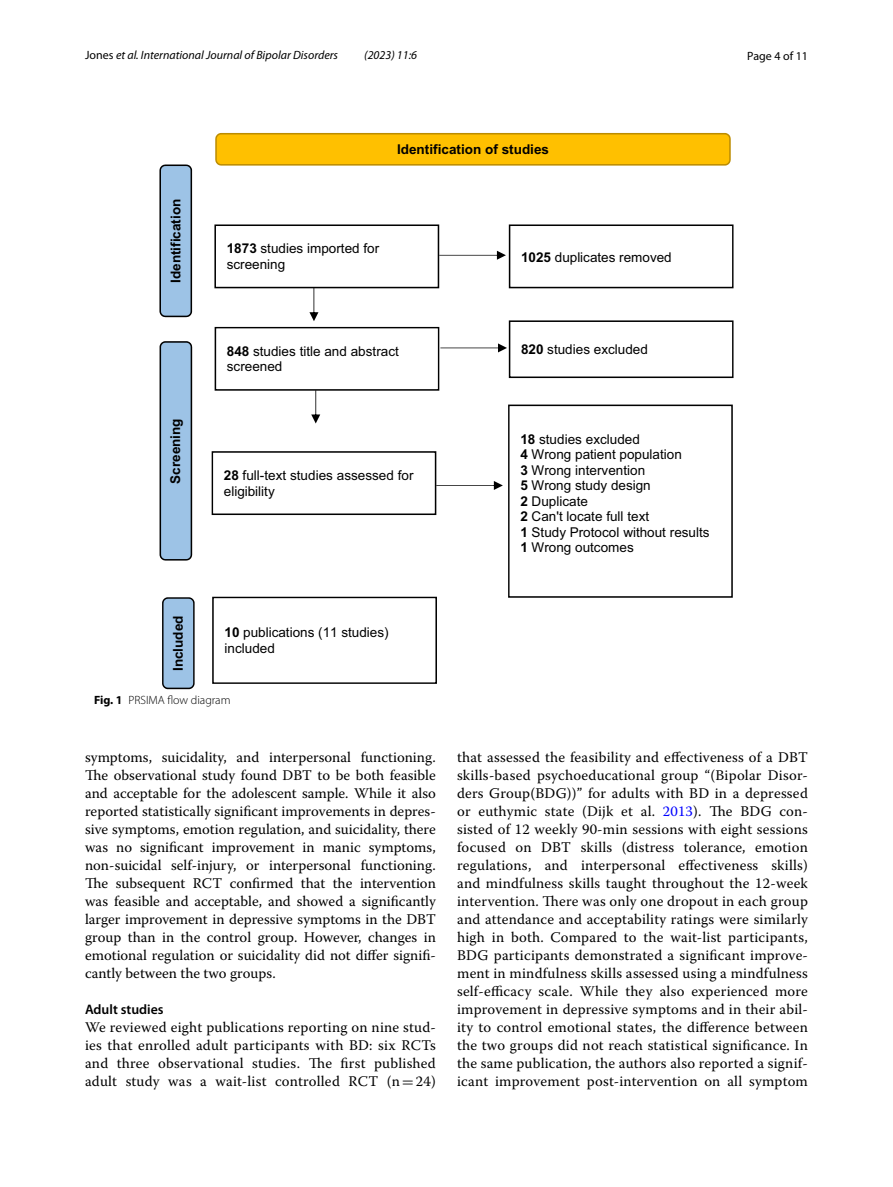
<style>
.page{position:relative;width:893px;height:1187px;background:#fff}
.page>*{position:absolute;margin:0;border:0;box-sizing:border-box;transform-origin:0 0}
.t1{font:14.7px/18px "Warnock Pro";letter-spacing:.015em;color:#000;text-align:justify}
.t2{font:600 13.8px "Myriad Pro";color:#000}
.t3{font:13.5px/15.6px "Arial";color:#000}
.t4{font:700 13.5px "Arial";color:#000}
.t5{font:italic 12px "Myriad Pro";color:#000}
.t6{font:300 12px "Myriad Pro";color:#000}
.t7{font:12px "Myriad Pro";color:#000}
.s1{font-style:normal}
.s2{font-weight:700}
.s3{font-family:"MTSY"}
.s4{color:#00f}
</style>
<div class="page">
<svg style="left:508px;top:423px;width:225px;height:174px"></svg>
<svg style="left:212px;top:596px;width:225px;height:87px"></svg>
<svg style="left:212px;top:451px;width:291px;height:64px"></svg>
<svg style="left:215px;top:133px;width:516px;height:32px;background:#f9bc01"></svg>
<svg style="left:159px;top:164px;width:33px;height:153px;background:#8eafce"></svg>
<svg style="left:160px;top:341px;width:32px;height:219px;background:#8fb2d2"></svg>
<svg style="left:162px;top:597px;width:33px;height:92px;background:#8eaecd"></svg>
<svg style="left:214px;top:224px;width:519px;height:199px"></svg>
<p class="t5" style="left:85px;top:48px;width:255px"><span class="s1">Jones</span> et al. International Journal of Bipolar Disorders</p>
<p class="t5" style="left:364px;top:48px;width:54px">(2023) 11:6</p>
<p class="t7" style="left:747px;top:48px;width:62px">Page 4 of 11</p>
<p class="t4" style="left:166px;top:283px;width:86px;rotate:-90deg">Identification</p>
<p class="t4" style="left:166px;top:483px;width:67px;rotate:-90deg">Screening</p>
<p class="t4" style="left:397px;top:140px;width:154px">Identification of studies</p>
<p class="t3" style="left:227px;top:240px;width:154px"><span class="s2">1873</span> studies imported for screening</p>
<p class="t3" style="left:521px;top:249px;width:152px"><span class="s2">1025</span> duplicates removed</p>
<p class="t3" style="left:227px;top:343px;width:173px"><span class="s2">848</span> studies title and abstract screened</p>
<p class="t3" style="left:224px;top:467px;width:191px"><span class="s2">28</span> full-text studies assessed for eligibility</p>
<p class="t3" style="left:521px;top:342px;width:128px"><span class="s2">820</span> studies excluded</p>
<p class="t3" style="left:520px;top:431px;width:191px"><span class="s2">18</span> studies excluded<br><span class="s2">4</span> Wrong patient population<br><span class="s2">3</span> Wrong intervention<br><span class="s2">5</span> Wrong study design<br><span class="s2">2</span> Duplicate<br><span class="s2">2</span> Can't locate full text<br><span class="s2">1</span> Study Protocol without results<br><span class="s2">1</span> Wrong outcomes</p>
<p class="t4" style="left:169px;top:671px;width:57px;rotate:-90deg">Included</p>
<p class="t6" style="left:94px;top:693px;width:138px"><span class="s2">Fig. 1</span> PRSIMA flow diagram</p>
<p class="t3" style="left:225px;top:624px;width:166px"><span class="s2">10</span> publications (11 studies) included</p>
<p class="t1" style="left:85px;top:747px;width:352px">symptoms, suicidality, and interpersonal functioning.<br>The observational study found DBT to be both feasible and acceptable for the adolescent sample. While it also reported statistically significant improvements in depres&shy;sive symptoms, emotion regulation, and suicidality, there was no significant improvement in manic symptoms, non-suicidal self-injury, or interpersonal functioning.<br>The subsequent RCT confirmed that the intervention was feasible and acceptable, and showed a significantly larger improvement in depressive symptoms in the DBT group than in the control group. However, changes in emotional regulation or suicidality did not differ signifi&shy;cantly between the two groups.</p>
<p class="t2" style="left:85px;top:1000px;width:80px">Adult studies</p>
<p class="t1" style="left:85px;top:1017px;width:352px">We reviewed eight publications reporting on nine stud&shy;ies that enrolled adult participants with BD: six RCTs and three observational studies. The first published adult study was a wait-list controlled RCT (n<span class="s3">=</span>24)</p>
<p class="t1" style="left:457px;top:747px;width:352px">that assessed the feasibility and effectiveness of a DBT skills-based psychoeducational group “(Bipolar Disor&shy;ders Group(BDG))” for adults with BD in a depressed or euthymic state (Dijk et al. <span class="s4">2013</span>). The BDG con&shy;sisted of 12 weekly 90-min sessions with eight sessions focused on DBT skills (distress tolerance, emotion regulations, and interpersonal effectiveness skills) and mindfulness skills taught throughout the 12-week intervention. There was only one dropout in each group and attendance and acceptability ratings were similarly high in both. Compared to the wait-list participants, BDG participants demonstrated a significant improve&shy;ment in mindfulness skills assessed using a mindfulness self-efficacy scale. While they also experienced more improvement in depressive symptoms and in their abil&shy;ity to control emotional states, the difference between the two groups did not reach statistical significance. In the same publication, the authors also reported a signif&shy;icant improvement post-intervention on all symptom</p>
</div>
